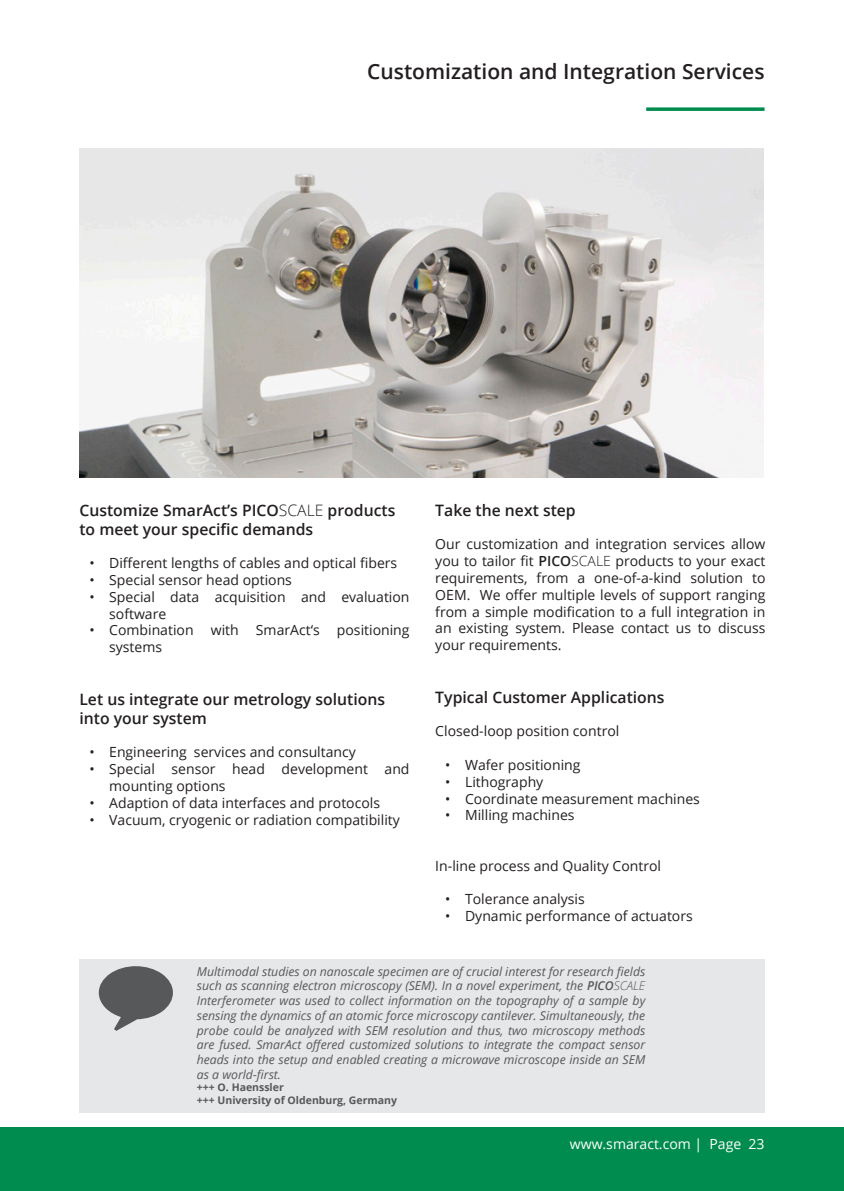
<style>
.page{position:relative;width:844px;height:1191px;background:#fff}
.page>*{position:absolute;margin:0;border:0;box-sizing:border-box;transform-origin:0 0}
.t1{font:600 21px "Open Sans";color:#231f20}
.t2{font:600 15.75px/18.9px "Open Sans";color:#231f20}
.t3{font:14px/16.8px "Open Sans";color:#231f20}
.t4{font:14px "Open Sans";color:#fff}
.t5{font:italic 12.25px/14.7px "Open Sans";color:#57585a;text-align:justify}
.t6{font:700 10.5px/12.6px "Open Sans";color:#57585a}
.s1{font-weight:300}
.s2{font-weight:600}
</style>
<div class="page">
<div style="left:0;top:1127px;width:843px;height:64px;background:#008c4e"></div>
<svg style="left:646px;top:107px;width:118px;height:4px"></svg>
<img style="left:79px;top:149px;width:684px;height:328px">
<div style="left:79px;top:959px;width:685px;height:153px;background:#e6e7e9"></div>
<svg style="left:99px;top:966px;width:74px;height:65px"></svg>
<h1 class="t1" style="left:367px;top:57px;width:399px">Customization and Integration Services</h1>
<p class="t2" style="left:79px;top:500px;width:317px">Customize SmarAct’s PICO<span class="s1">SCALE</span> products to meet your specific demands</p>
<p class="t3" style="left:89px;top:554px;width:309px">• Different lengths of cables and optical fibers</p>
<p class="t3" style="left:89px;top:571px;width:204px">• Special sensor head options</p>
<p class="t3" style="left:109px;top:588px;width:302px;text-indent:-20px">• Special data acquisition and evaluation software</p>
<p class="t3" style="left:109px;top:621px;width:302px;text-indent:-20px">• Combination with SmarAct‘s positioning systems</p>
<p class="t2" style="left:79px;top:689px;width:307px">Let us integrate our metrology solutions into your system</p>
<p class="t3" style="left:89px;top:743px;width:268px">• Engineering services and consultancy</p>
<p class="t3" style="left:109px;top:760px;width:302px;text-indent:-20px">• Special sensor head development and mounting options</p>
<p class="t3" style="left:89px;top:794px;width:292px">• Adaption of data interfaces and protocols</p>
<p class="t3" style="left:89px;top:810px;width:312px">• Vacuum, cryogenic or radiation compatibility</p>
<p class="t2" style="left:435px;top:500px;width:142px">Take the next step</p>
<p class="t3" style="left:435px;top:535px;width:331px;text-align:justify">Our customization and integration services allow you to tailor fit <span class="s2">PICO</span><span class="s1">SCALE</span> products to your exact requirements, from a one-of-a-kind solution to OEM. We offer multiple levels of support ranging from a simple modification to a full integration in an existing system. Please contact us to discuss your requirements.</p>
<p class="t2" style="left:435px;top:687px;width:231px">Typical Customer Applications</p>
<p class="t3" style="left:435px;top:722px;width:185px">Closed-loop position control</p>
<p class="t3" style="left:445px;top:756px;width:137px">• Wafer positioning</p>
<p class="t3" style="left:445px;top:773px;width:100px">• Lithography</p>
<p class="t3" style="left:445px;top:789px;width:256px">• Coordinate measurement machines</p>
<p class="t3" style="left:445px;top:806px;width:131px">• Milling machines</p>
<p class="t3" style="left:435px;top:857px;width:227px">In-line process and Quality Control</p>
<p class="t3" style="left:445px;top:890px;width:141px">• Tolerance analysis</p>
<p class="t3" style="left:445px;top:907px;width:249px">• Dynamic performance of actuators</p>
<p class="t5" style="left:197px;top:963px;width:450px">Multimodal studies on nanoscale specimen are of crucial interest for research fields such as scanning electron microscopy (SEM). In a novel experiment, the <span class="s2">PICO</span><span class="s1">SCALE </span>Interferometer was used to collect information on the topography of a sample by sensing the dynamics of an atomic force microscopy cantilever. Simultaneously, the probe could be analyzed with SEM resolution and thus, two microscopy methods are fused. SmarAct offered customized solutions to integrate the compact sensor heads into the setup and enabled creating a microwave microscope inside an SEM as a world-first.</p>
<p class="t6" style="left:197px;top:1081px;width:202px">+++ O. Haenssler<br>+++ University of Oldenburg, Germany</p>
<p class="t4" style="left:569px;top:1134px;width:196px">www.smaract.com | Page 23</p>
</div>
